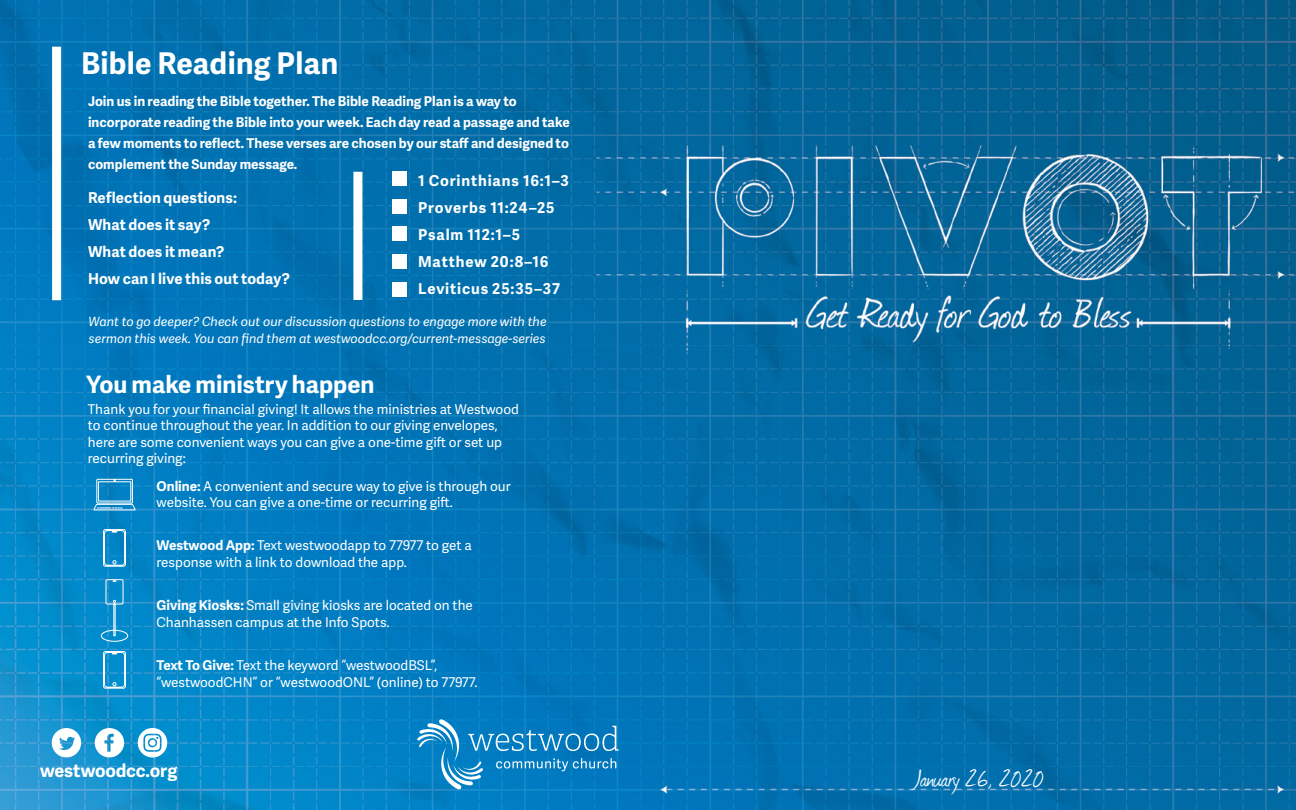
<style>
.page{position:relative;width:1296px;height:810px;background:#fff}
.page>*{position:absolute;margin:0;border:0;box-sizing:border-box;transform-origin:0 0}
.t1{font:700 30px "Adelle Sans";letter-spacing:.01em;color:#fff}
.t2{font:27px "Journal";color:#fff}
.t3{font:700 24px "Adelle Sans";color:#fff}
.t4{font:700 18px "Adelle Sans";letter-spacing:-.01em;color:#fff}
.t5{font:700 15px/27px "Adelle Sans";letter-spacing:.055em;color:#fff}
.t6{font:700 15px/27px "Adelle Sans";letter-spacing:.015em;color:#fff}
.t7{font:13.5px/16.5px "Adelle Sans";color:#fff}
.t8{font:700 13.5px/21px "Adelle Sans";color:#fff}
.t9{font:italic 12.75px/16.5px "Adelle Sans";color:#fff}
.s1{font-weight:700}
</style>
<div class="page">
<img style="left:0;top:0;width:1296px;height:810px">
<svg style="left:417px;top:719px;width:202px;height:71px;background:#208bc8"></svg>
<svg style="left:95px;top:728px;width:29px;height:29px"></svg>
<svg style="left:52px;top:728px;width:29px;height:29px"></svg>
<svg style="left:138px;top:728px;width:29px;height:30px"></svg>
<div style="left:353px;top:172px;width:9px;height:128px;background:#fff"></div>
<div style="left:52px;top:47px;width:9px;height:253px;background:#fff"></div>
<svg style="left:93px;top:479px;width:43px;height:32px"></svg>
<svg style="left:103px;top:529px;width:23px;height:38px"></svg>
<svg style="left:103px;top:651px;width:23px;height:38px"></svg>
<svg style="left:101px;top:579px;width:27px;height:63px;background:#2599d1"></svg>
<div style="left:392px;top:254px;width:14px;height:15px;background:#fff"></div>
<div style="left:392px;top:227px;width:14px;height:14px;background:#fff"></div>
<div style="left:392px;top:199px;width:14px;height:14px;background:#fff"></div>
<div style="left:392px;top:171px;width:14px;height:15px;background:#fff"></div>
<div style="left:392px;top:282px;width:14px;height:14px;background:#fff"></div>
<h1 class="t1" style="left:81px;top:41px;width:259px">Bible Reading Plan</h1>
<p class="t8" style="left:88px;top:90px;width:483px">Join us in reading the Bible together. The Bible Reading Plan is a way to incorporate reading the Bible into your week. Each day read a passage and take a few moments to reflect. These verses are chosen by our staff and designed to complement the Sunday message.</p>
<p class="t6" style="left:88px;top:183px;width:204px">Reflection questions:<br>What does it say?<br>What does it mean?<br>How can I live this out today?</p>
<p class="t5" style="left:418px;top:166px;width:152px">1 Corinthians 16:1–3<br>Proverbs 11:24–25<br>Psalm 112:1–5<br>Matthew 20:8–16<br>Leviticus 25:35–37</p>
<p class="t9" style="left:89px;top:313px;width:460px">Want to go deeper? Check out our discussion questions to engage more with the sermon this week. You can find them at westwoodcc.org/current-message-series</p>
<h3 class="t3" style="left:86px;top:367px;width:290px">You make ministry happen</h3>
<p class="t7" style="left:88px;top:400px;width:433px">Thank you for your financial giving! It allows the ministries at Westwood to continue throughout the year. In addition to our giving envelopes, here are some convenient ways you can give a one-time gift or set up recurring giving:</p>
<p class="t7" style="left:157px;top:477px;width:356px"><span class="s1">Online:</span> A convenient and secure way to give is through our website. You can give a one-time or recurring gift.</p>
<p class="t7" style="left:157px;top:537px;width:317px"><span class="s1">Westwood App:</span> Text westwoodapp to 77977 to get a response with a link to download the app.</p>
<p class="t7" style="left:157px;top:597px;width:318px"><span class="s1">Giving Kiosks:</span> Small giving kiosks are located on the<br>Chanhassen campus at the Info Spots.</p>
<p class="t7" style="left:157px;top:657px;width:322px"><span class="s1">Text To Give:</span> Text the keyword “westwoodBSL”, “westwoodCHN” or “westwoodONL” (online) to 77977.</p>
<h3 class="t4" style="left:40px;top:758px;width:139px">westwoodcc.org</h3>
<h2 class="t2" style="left:915px;top:760px;width:131px">January 26, 2020</h2>
</div>
